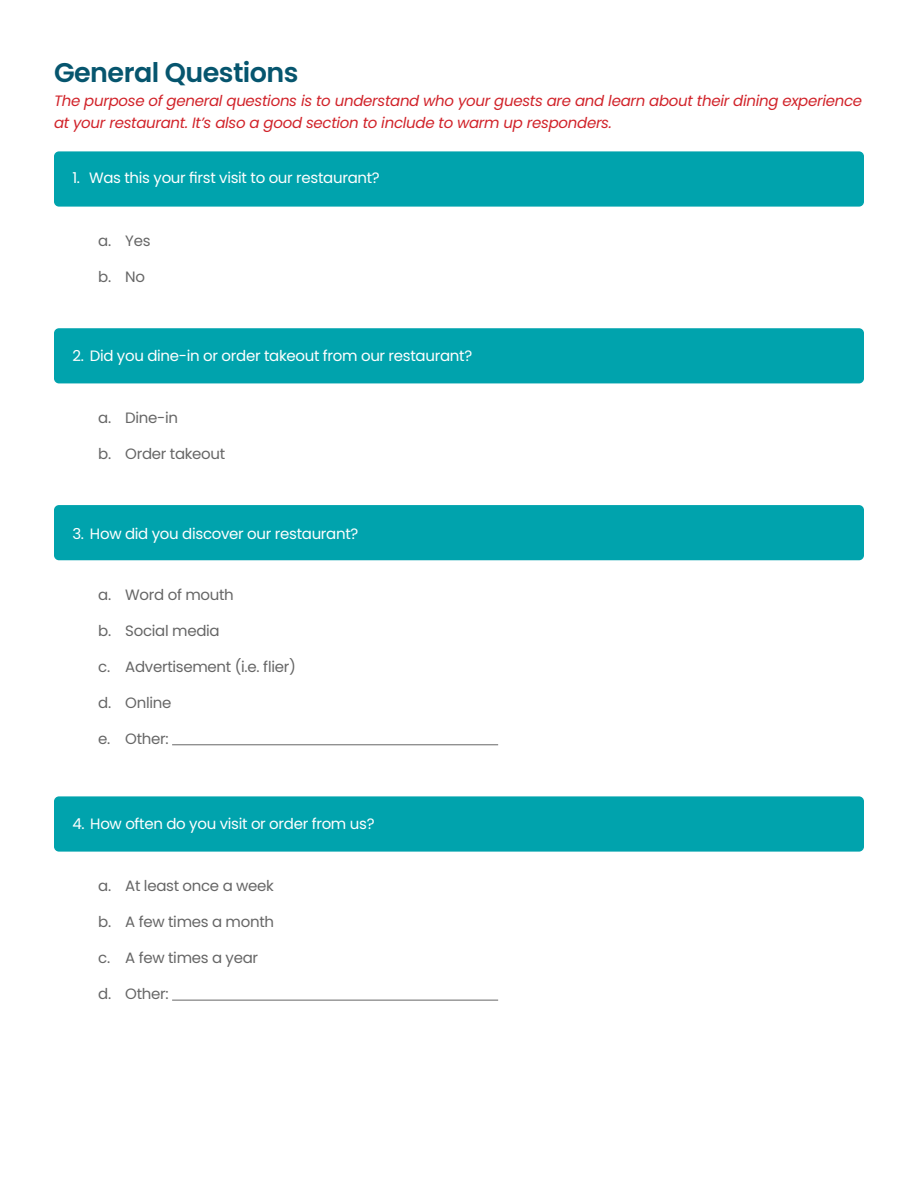
<style>
.page{position:relative;width:918px;height:1188px;background:#fff}
.page>*{position:absolute;margin:0;border:0;box-sizing:border-box;transform-origin:0 0}
.t1{font:600 27px "Poppins";letter-spacing:-.02em;color:#06556e}
.t2{font:15px "Poppins";letter-spacing:-.02em;color:#666}
.t3{font:italic 15px/22.5px "Poppins";letter-spacing:-.02em;color:#d1232a}
.t4{font:15px "Poppins";letter-spacing:-.02em;color:#fff}
</style>
<div class="page">
<div style="left:54px;top:151px;width:810px;height:56px;background:#00a3ad;border-radius:5px"></div>
<div style="left:54px;top:328px;width:810px;height:55px;background:#00a3ad;border-radius:5px"></div>
<div style="left:54px;top:505px;width:810px;height:55px;background:#00a3ad;border-radius:5px"></div>
<hr style="left:172px;top:744px;width:326px;height:1px;background:#666">
<div style="left:54px;top:796px;width:810px;height:56px;background:#00a3ad;border-radius:5px"></div>
<hr style="left:172px;top:1000px;width:326px;height:1px;background:#666">
<p class="t1" style="left:54px;top:57px;width:246px">General Questions</p>
<p class="t3" style="left:54px;top:89px;width:810px">The purpose of general questions is to understand who your guests are and learn about their dining experience at your restaurant. It’s also a good section to include to warm up responders.</p>
<p class="t4" style="left:72px;top:169px;width:309px">1. Was this your first visit to our restaurant?</p>
<p class="t2" style="left:98px;top:232px;width:54px">a. Yes</p>
<p class="t2" style="left:98px;top:268px;width:48px">b. No</p>
<p class="t4" style="left:72px;top:347px;width:401px">2. Did you dine-in or order takeout from our restaurant?</p>
<p class="t2" style="left:98px;top:409px;width:81px">a. Dine-in</p>
<p class="t2" style="left:98px;top:445px;width:129px">b. Order takeout</p>
<p class="t4" style="left:72px;top:525px;width:288px">3. How did you discover our restaurant?</p>
<p class="t2" style="left:98px;top:586px;width:137px">a. Word of mouth</p>
<p class="t2" style="left:98px;top:622px;width:123px">b. Social media</p>
<p class="t2" style="left:98px;top:658px;width:199px">c. Advertisement (i.e. flier)</p>
<p class="t2" style="left:98px;top:694px;width:75px">d. Online</p>
<p class="t2" style="left:98px;top:730px;width:72px">e. Other:</p>
<p class="t4" style="left:72px;top:815px;width:304px">4. How often do you visit or order from us?</p>
<p class="t2" style="left:98px;top:877px;width:177px">a. At least once a week</p>
<p class="t2" style="left:98px;top:913px;width:177px">b. A few times a month</p>
<p class="t2" style="left:98px;top:949px;width:161px">c. A few times a year</p>
<p class="t2" style="left:98px;top:985px;width:72px">d. Other:</p>
</div>
